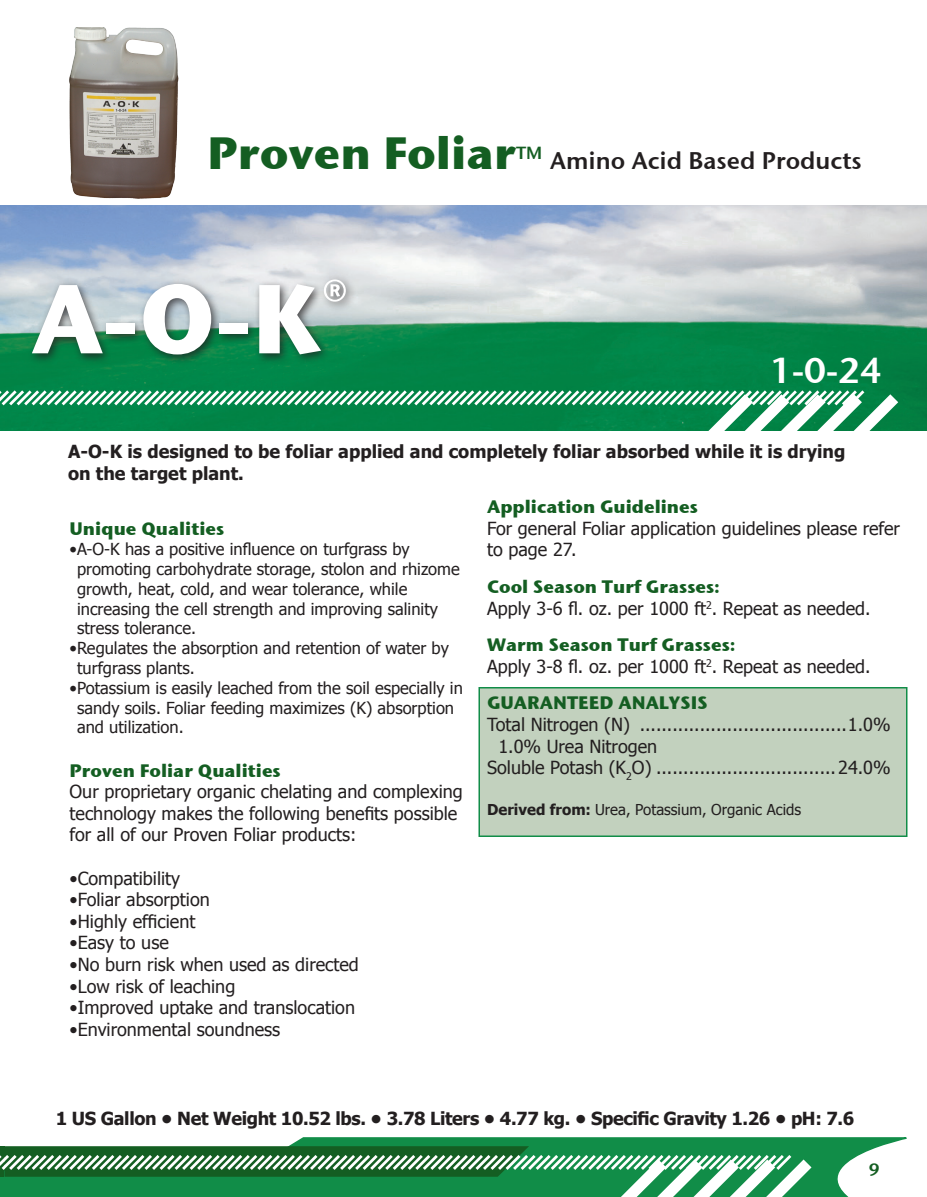
<style>
.page{position:relative;width:927px;height:1197px;background:#fff}
.page>*{position:absolute;margin:0;border:0;box-sizing:border-box;transform-origin:0 0}
.t1{font:700 97.5px "Stone Sans ITC";color:#fff}
.t2{font:700 45px "Stone Sans ITC";color:#145e22}
.t3{font:36px "Stone Sans Sem ITCTT Semi";color:#fff}
.t4{font:24px "Stone Sans Sem ITCTT Semi";color:#231f20}
.t5{font:18px/21.6px "Tahoma";color:#231f20}
.t6{font:700 18px "Stone Sans ITC";color:#145e22}
.t7{font:700 18px/21.6px "Tahoma";color:#231f20}
.t8{font:700 18px "Tahoma";letter-spacing:-.02em;color:#231f20}
.t9{font:18px "Stone Sans Sem ITCTT Semi";color:#145e22}
.t10{font:16.5px/19.8px "Tahoma";color:#231f20}
.t11{font:15px "Tahoma";color:#231f20}
.s1{font-weight:700}
</style>
<div class="page">
<img style="left:0;top:206px;width:927px;height:225px">
<svg style="left:823px;top:1137px;width:84px;height:60px"></svg>
<svg style="left:0;top:382px;width:910px;height:49px;background:#309b69"></svg>
<div style="left:478px;top:687px;width:430px;height:150px;background:#c2d1be;border:2px solid #118d48"></div>
<img style="left:69px;top:27px;width:110px;height:172px">
<div style="left:26px;top:274px;width:330px;height:92px;background:#231f20;opacity:.75"></div>
<svg style="left:0;top:1137px;width:823px;height:60px"></svg>
<p class="t2" style="left:207px;top:114px;width:310px">Proven Foliar</p>
<p class="t4" style="left:516px;top:141px;width:347px"><sup>TM</sup> Amino Acid Based Products</p>
<p class="t1" style="left:32px;top:233px;width:318px">A-O-K<sup>®</sup></p>
<p class="t3" style="left:770px;top:341px;width:113px">1-0-24</p>
<p class="t7" style="left:68px;top:439px;width:779px">A-O-K is designed to be foliar applied and completely foliar absorbed while it is drying on the target plant.</p>
<p class="t6" style="left:70px;top:513px;width:156px">Unique Qualities</p>
<p class="t10" style="left:77px;top:539px;width:384px;text-indent:-8px">•A-O-K has a positive influence on turfgrass by promoting carbohydrate storage, stolon and rhizome growth, heat, cold, and wear tolerance, while increasing the cell strength and improving salinity stress tolerance.</p>
<p class="t10" style="left:77px;top:638px;width:373px;text-indent:-8px">•Regulates the absorption and retention of water by turfgrass plants.</p>
<p class="t10" style="left:77px;top:677px;width:387px;text-indent:-8px">•Potassium is easily leached from the soil especially in sandy soils. Foliar feeding maximizes (K) absorption and utilization.</p>
<p class="t6" style="left:70px;top:754px;width:213px">Proven Foliar Qualities</p>
<p class="t5" style="left:70px;top:780px;width:395px">Our proprietary organic chelating and complexing technology makes the following benefits possible for all of our Proven Foliar products:</p>
<p class="t5" style="left:70px;top:866px;width:112px">•Compatibility</p>
<p class="t5" style="left:70px;top:888px;width:142px">•Foliar absorption</p>
<p class="t5" style="left:70px;top:910px;width:127px">•Highly efficient</p>
<p class="t5" style="left:70px;top:931px;width:101px">•Easy to use</p>
<p class="t5" style="left:70px;top:953px;width:291px">•No burn risk when used as directed</p>
<p class="t5" style="left:70px;top:974px;width:167px">•Low risk of leaching</p>
<p class="t5" style="left:70px;top:996px;width:287px">•Improved uptake and translocation</p>
<p class="t5" style="left:70px;top:1018px;width:212px">•Environmental soundness</p>
<p class="t6" style="left:487px;top:491px;width:212px">Application Guidelines</p>
<p class="t5" style="left:487px;top:517px;width:415px">For general Foliar application guidelines please refer to page 27.</p>
<p class="t6" style="left:487px;top:571px;width:235px">Cool Season Turf Grasses:</p>
<p class="t5" style="left:487px;top:596px;width:385px">Apply 3-6 fl. oz. per 1000 ft<sup>2</sup>. Repeat as needed.</p>
<p class="t6" style="left:487px;top:629px;width:250px">Warm Season Turf Grasses:</p>
<p class="t5" style="left:487px;top:655px;width:385px">Apply 3-8 fl. oz. per 1000 ft<sup>2</sup>. Repeat as needed.</p>
<p class="t6" style="left:487px;top:687px;width:222px">GUARANTEED ANALYSIS</p>
<p class="t5" style="left:487px;top:713px;width:405px">Total Nitrogen (N) ......................................1.0%</p>
<p class="t5" style="left:498px;top:734px;width:160px">1.0% Urea Nitrogen</p>
<p class="t5" style="left:487px;top:756px;width:405px">Soluble Potash (K<sub>2</sub>O) .................................24.0%</p>
<p class="t11" style="left:487px;top:799px;width:315px"><span class="s1">Derived from:</span> Urea, Potassium, Organic Acids</p>
<p class="t8" style="left:56px;top:1106px;width:800px">1 US Gallon • Net Weight 10.52 lbs. • 3.78 Liters • 4.77 kg. • Specific Gravity 1.26 • pH: 7.6</p>
<p class="t9" style="left:869px;top:1154px;width:12px">9</p>
</div>
